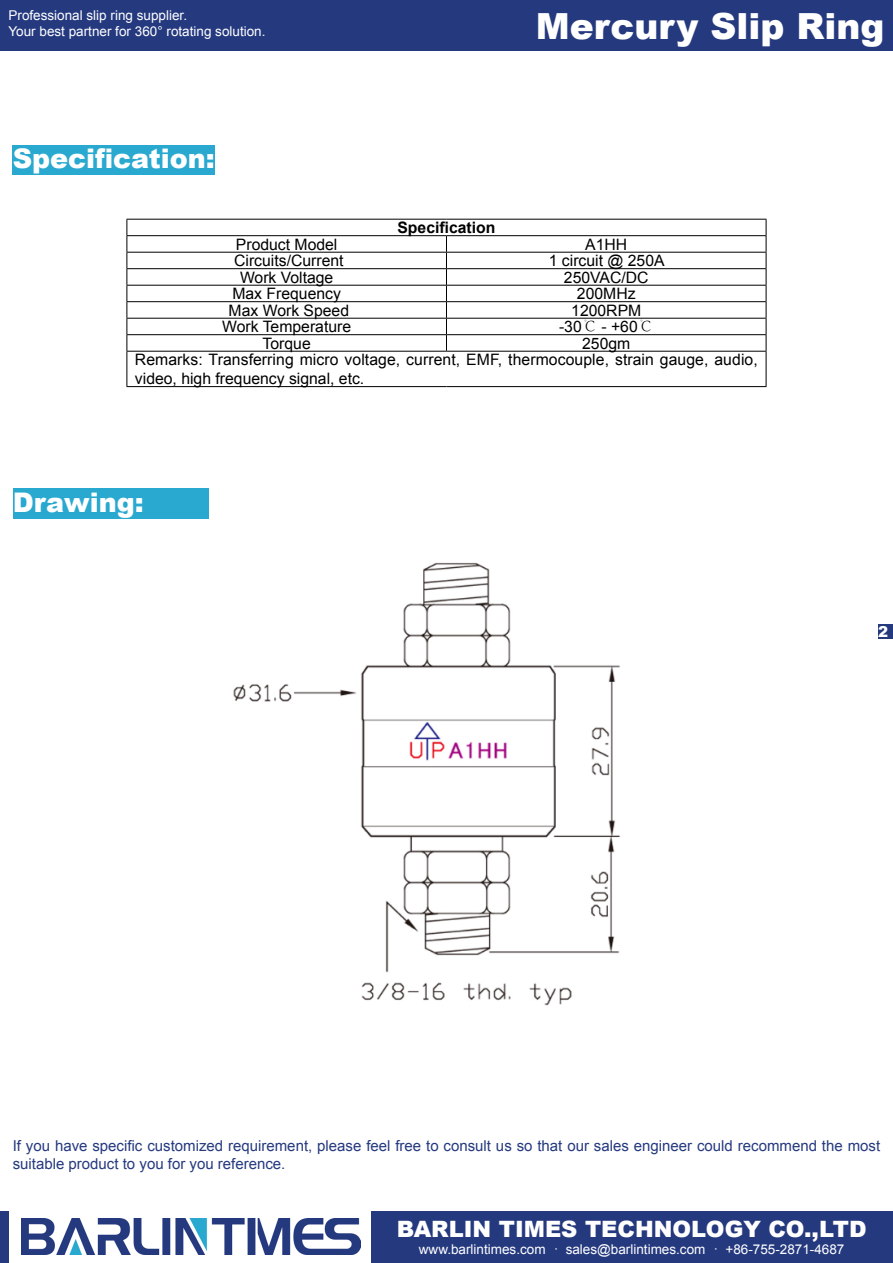
<style>
.page{position:relative;width:893px;height:1263px;background:#fff}
.page>*{position:absolute;margin:0;border:0;box-sizing:border-box;transform-origin:0 0}
.t1{font:900 36px "Arial";color:#fff}
.t2{font:900 27px "Arial";color:#fff}
.t3{font:900 22.5px "Arial";color:#fff}
.t4{font:15.75px/16.5px "Arial";color:#000}
.t5{font:700 15.75px "Arial";color:#000}
.t6{font:15px/18px "Arial";color:#25397f}
.t7{font:900 15px "Arial";color:#fff}
.t8{font:13.5px/16.2px "Arial";color:#fff}
.s1{font-family:"Adobe Song Std";font-weight:300}
</style>
<div class="page">
<div style="left:0;top:1211px;width:893px;height:52px;background:#25397f"></div>
<div style="left:0;top:0;width:893px;height:51px;background:#25397f"></div>
<div style="left:878px;top:624px;width:15px;height:15px;background:#25397f"></div>
<div style="left:9px;top:1202px;width:362px;height:61px;background:#fff"></div>
<img style="left:22px;top:1218px;width:338px;height:37px">
<div style="left:13px;top:145px;width:202px;height:29px;background:#2aa9d0"></div>
<div style="left:13px;top:489px;width:195px;height:30px;background:#2aa9d0"></div>
<hr style="left:127px;top:219px;width:319px;height:1px;background:#000">
<hr style="left:446px;top:219px;width:320px;height:1px;background:#000">
<hr style="left:127px;top:235px;width:319px;height:1px;background:#000">
<hr style="left:446px;top:235px;width:320px;height:1px;background:#000">
<hr style="left:127px;top:252px;width:319px;height:1px;background:#000">
<hr style="left:446px;top:252px;width:320px;height:1px;background:#000">
<hr style="left:127px;top:268px;width:319px;height:1px;background:#000">
<hr style="left:446px;top:268px;width:320px;height:1px;background:#000">
<hr style="left:127px;top:285px;width:319px;height:1px;background:#000">
<hr style="left:446px;top:285px;width:320px;height:1px;background:#000">
<hr style="left:127px;top:301px;width:319px;height:1px;background:#000">
<hr style="left:446px;top:301px;width:320px;height:1px;background:#000">
<hr style="left:127px;top:318px;width:319px;height:1px;background:#000">
<hr style="left:446px;top:318px;width:320px;height:1px;background:#000">
<hr style="left:127px;top:334px;width:319px;height:1px;background:#000">
<svg style="left:127px;top:220px;width:1px;height:131px"></svg>
<hr style="left:446px;top:334px;width:320px;height:1px;background:#000">
<svg style="left:446px;top:236px;width:1px;height:115px"></svg>
<svg style="left:766px;top:220px;width:1px;height:131px"></svg>
<hr style="left:127px;top:351px;width:319px;height:1px;background:#000">
<hr style="left:127px;top:352px;width:1px;height:34px;background:#000">
<hr style="left:446px;top:351px;width:320px;height:1px;background:#000">
<hr style="left:766px;top:352px;width:1px;height:34px;background:#000">
<hr style="left:127px;top:386px;width:319px;height:1px;background:#000">
<hr style="left:446px;top:386px;width:320px;height:1px;background:#000">
<img style="left:233px;top:562px;width:388px;height:444px">
<p class="t8" style="left:9px;top:7px;width:259px">Professional slip ring supplier.<br>Your best partner for 360° rotating solution.</p>
<h1 class="t1" style="left:536px;top:0;width:350px">Mercury Slip Ring</h1>
<h2 class="t2" style="left:13px;top:138px;width:204px">Specification:</h2>
<p class="t5" style="left:397px;top:217px;width:100px">Specification</p>
<p class="t4" style="left:236px;top:236px;width:103px">Product Model</p>
<p class="t4" style="left:585px;top:236px;width:44px">A1HH</p>
<p class="t4" style="left:234px;top:252px;width:111px">Circuits/Current</p>
<p class="t4" style="left:549px;top:252px;width:117px">1 circuit @ 250A</p>
<p class="t4" style="left:240px;top:269px;width:95px">Work Voltage</p>
<p class="t4" style="left:564px;top:269px;width:86px">250VAC/DC</p>
<p class="t4" style="left:232px;top:285px;width:110px">Max Frequency</p>
<p class="t4" style="left:577px;top:285px;width:60px">200MHz</p>
<p class="t4" style="left:229px;top:302px;width:122px">Max Work Speed</p>
<p class="t4" style="left:571px;top:302px;width:72px">1200RPM</p>
<p class="t4" style="left:222px;top:318px;width:130px">Work Temperature</p>
<p class="t4" style="left:559px;top:318px;width:96px">-30<span class="s1">℃</span> - +60<span class="s1">℃</span></p>
<p class="t4" style="left:263px;top:335px;width:50px">Torque</p>
<p class="t4" style="left:135px;top:335px;width:624px;text-indent:447px">250gm<br>Remarks: Transferring micro voltage, current, EMF, thermocouple, strain gauge, audio,</p>
<p class="t4" style="left:135px;top:370px;width:231px">video, high frequency signal, etc.</p>
<h2 class="t2" style="left:13px;top:483px;width:132px">Drawing:</h2>
<p class="t7" style="left:878px;top:621px;width:12px">2</p>
<p class="t6" style="left:13px;top:1137px;width:869px">If you have specific customized requirement, please feel free to consult us so that our sales engineer could recommend the most suitable product to you for you reference.</p>
<h3 class="t3" style="left:397px;top:1212px;width:471px">BARLIN TIMES TECHNOLOGY CO.,LTD</h3>
<p class="t8" style="left:419px;top:1241px;width:427px">www.barlintimes.com <span class="s1">·</span> sales@barlintimes.com <span class="s1">·</span> +86-755-2871-4687</p>
</div>
